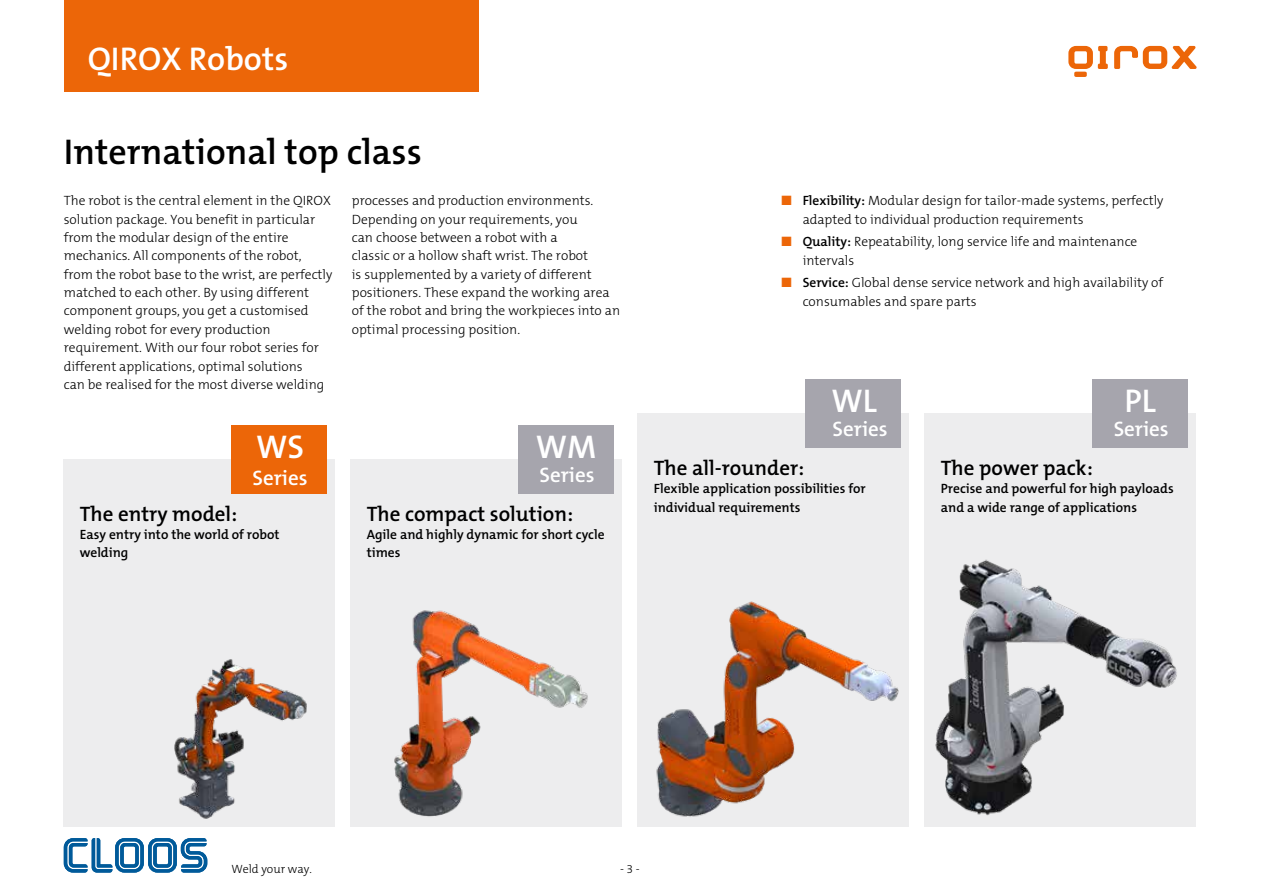
<style>
.page{position:relative;width:1263px;height:893px;background:#fff}
.page>*{position:absolute;margin:0;border:0;box-sizing:border-box;transform-origin:0 0}
.t1{font:600 36px "The Mix B6";color:#000}
.t2{font:600 33px "The Mix B6";color:#fff}
.t3{font:600 21px "The Mix B6";color:#000}
.t4{font:600 21px "The Mix B6";color:#fff}
.t5{font:300 13.5px/18.3px "The Mix B3";color:#000}
.t6{font:600 13.5px/18.3px "The Mix B6";color:#000}
.t7{font:300 12px "The Mix B3";color:#000}
.s1{color:#ec6608}
.s2{font-family:"The Mix B6";font-weight:600}
</style>
<div class="page">
<svg style="left:64px;top:838px;width:143px;height:35px"></svg>
<div style="left:64px;top:0;width:414px;height:92px;background:#ec6608"></div>
<svg style="left:1068px;top:46px;width:40px;height:31px"></svg>
<svg style="left:1114px;top:46px;width:82px;height:23px"></svg>
<div style="left:64px;top:459px;width:271px;height:368px;background:#ededee"></div>
<div style="left:351px;top:459px;width:271px;height:368px;background:#ededee"></div>
<div style="left:638px;top:413px;width:271px;height:414px;background:#ededee"></div>
<div style="left:925px;top:413px;width:271px;height:414px;background:#ededee"></div>
<img style="left:394px;top:610px;width:194px;height:207px">
<div style="left:231px;top:425px;width:96px;height:69px;background:#ec6608"></div>
<div style="left:518px;top:425px;width:96px;height:69px;background:#a6a5ad"></div>
<img style="left:174px;top:659px;width:133px;height:160px">
<img style="left:924px;top:551px;width:253px;height:267px">
<img style="left:637px;top:598px;width:262px;height:229px">
<div style="left:805px;top:379px;width:96px;height:69px;background:#a6a5ad"></div>
<div style="left:1092px;top:379px;width:96px;height:69px;background:#a6a5ad"></div>
<h2 class="t2" style="left:88px;top:41px;width:202px">QIROX Robots</h2>
<h1 class="t1" style="left:64px;top:133px;width:360px">International top class</h1>
<p class="t5" style="left:64px;top:192px;width:270px">The robot is the central element in the QIROX solution package. You benefit in particular from the modular design of the entire mechanics. All components of the robot, from the robot base to the wrist, are perfectly matched to each other. By using different component groups, you get a customised welding robot for every production requirement. With our four robot series for different applications, optimal solutions<br>can be realised for the most diverse welding</p>
<p class="t5" style="left:352px;top:192px;width:270px">processes and production environments.<br>Depending on your requirements, you<br>can choose between a robot with a<br>classic or a hollow shaft wrist. The robot<br>is supplemented by a variety of different positioners. These expand the working area of the robot and bring the workpieces into an optimal processing position.</p>
<h2 class="t2" style="left:256px;top:429px;width:50px">WS</h2>
<h3 class="t4" style="left:252px;top:466px;width:57px">Series</h3>
<h3 class="t3" style="left:80px;top:502px;width:159px">The entry model:</h3>
<p class="t6" style="left:80px;top:526px;width:201px">Easy entry into the world of robot welding</p>
<h2 class="t2" style="left:536px;top:429px;width:62px">WM</h2>
<h3 class="t4" style="left:540px;top:463px;width:57px">Series</h3>
<h3 class="t3" style="left:367px;top:502px;width:208px">The compact solution:</h3>
<p class="t6" style="left:367px;top:526px;width:239px">Agile and highly dynamic for short cycle times</p>
<p class="t5" style="left:803px;top:192px;width:362px;text-indent:-21px"><span class="s1">■</span> <span class="s2">Flexibility:</span> Modular design for tailor-made systems, perfectly adapted to individual production requirements</p>
<p class="t5" style="left:803px;top:233px;width:336px;text-indent:-21px"><span class="s1">■</span> <span class="s2">Quality:</span> Repeatability, long service life and maintenance intervals</p>
<p class="t5" style="left:803px;top:274px;width:362px;text-indent:-21px"><span class="s1">■</span> <span class="s2">Service:</span> Global dense service network and high availability of consumables and spare parts</p>
<h2 class="t2" style="left:831px;top:383px;width:47px">WL</h2>
<h2 class="t2" style="left:1124px;top:383px;width:33px">PL</h2>
<h3 class="t4" style="left:832px;top:417px;width:57px">Series</h3>
<h3 class="t4" style="left:1114px;top:417px;width:57px">Series</h3>
<h3 class="t3" style="left:654px;top:456px;width:152px">The all-rounder:</h3>
<p class="t6" style="left:654px;top:480px;width:213px">Flexible application possibilities for individual requirements</p>
<h3 class="t3" style="left:941px;top:456px;width:153px">The power pack:</h3>
<p class="t6" style="left:941px;top:480px;width:234px">Precise and powerful for high payloads and a wide range of applications</p>
<p class="t7" style="left:231px;top:862px;width:82px">Weld your way.</p>
<p class="t7" style="left:620px;top:862px;width:21px">- 3 -</p>
</div>
